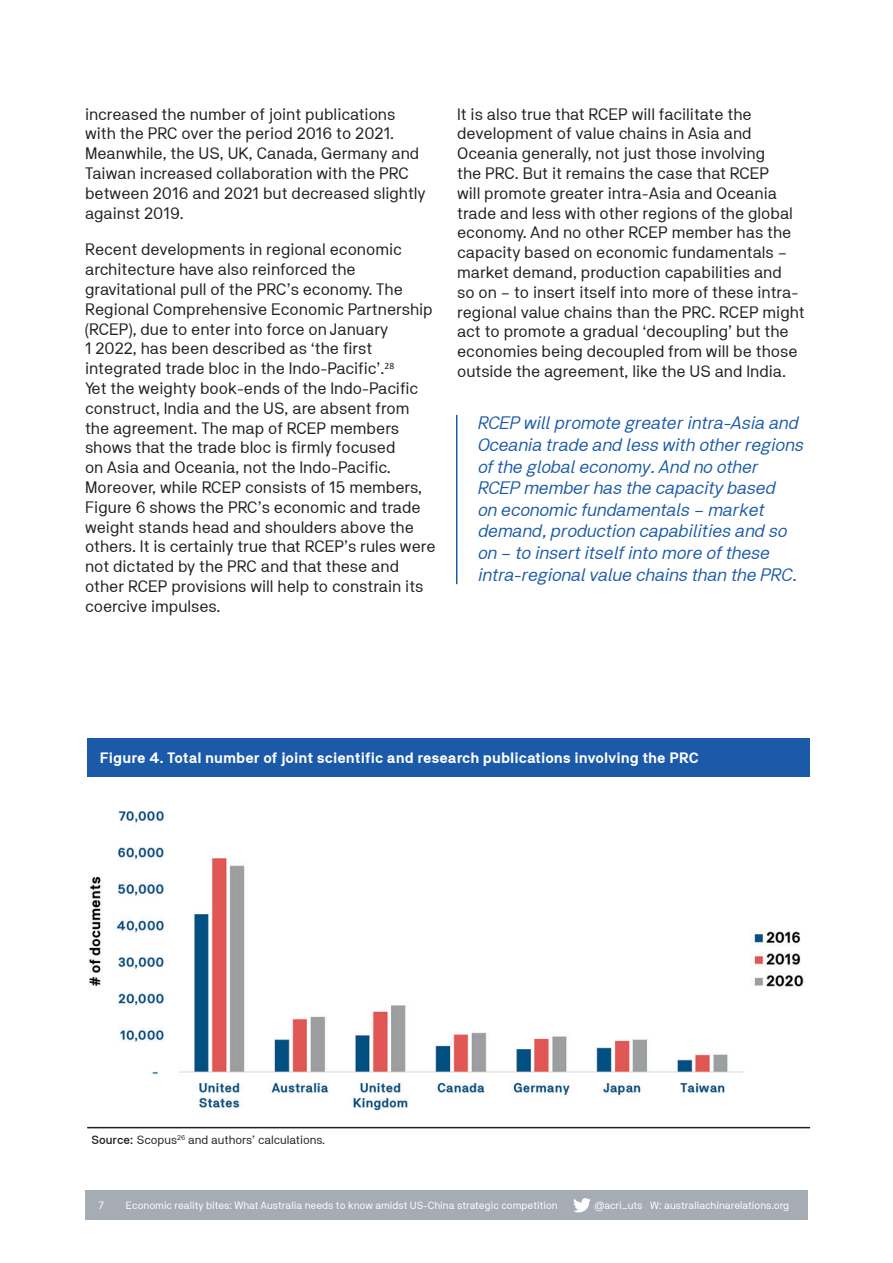
<style>
.page{position:relative;width:893px;height:1263px;background:#fff}
.page>*{position:absolute;margin:0;border:0;box-sizing:border-box;transform-origin:0 0}
.t1{font:italic 18px/21.6px "NB Akademie Std";color:#1b5aa9}
.t2{font:16.5px/19.8px "NB Akademie Std";color:#231f20}
.t3{font:700 15px "NB Akademie Std";color:#fff}
.t4{font:12px "NB Akademie Std";color:#231f20}
.t5{font:10.5px "NB Akademie Std";color:#fff}
.s1{font-weight:500}
</style>
<div class="page">
<div style="left:85px;top:1191px;width:723px;height:29px;background:#a6acb4"></div>
<svg style="left:573px;top:1198px;width:17px;height:14px"></svg>
<div style="left:87px;top:738px;width:723px;height:38px;background:#1b5aa9"></div>
<hr style="left:87px;top:1127px;width:723px;height:1px;background:#231f20">
<img style="left:88px;top:811px;width:716px;height:300px">
<hr style="left:456px;top:415px;width:1px;height:169px;background:#1b5aa9">
<p class="t2" style="left:85px;top:104px;width:342px">increased the number of joint publications with the PRC over the period 2016 to 2021.<br>Meanwhile, the US, UK, Canada, Germany and Taiwan increased collaboration with the PRC between 2016 and 2021 but decreased slightly against 2019.</p>
<p class="t2" style="left:85px;top:239px;width:352px">Recent developments in regional economic architecture have also reinforced the gravitational pull of the PRC’s economy. The Regional Comprehensive Economic Partnership (RCEP), due to enter into force on January<br>1 2022, has been described as ‘the first integrated trade bloc in the Indo-Pacific’.<sup>28<br></sup>Yet the weighty book-ends of the Indo-Pacific construct, India and the US, are absent from the agreement. The map of RCEP members shows that the trade bloc is firmly focused<br>on Asia and Oceania, not the Indo-Pacific.<br>Moreover, while RCEP consists of 15 members, Figure 6 shows the PRC’s economic and trade weight stands head and shoulders above the others. It is certainly true that RCEP’s rules were not dictated by the PRC and that these and other RCEP provisions will help to constrain its coercive impulses.</p>
<p class="t2" style="left:457px;top:104px;width:349px">It is also true that RCEP will facilitate the development of value chains in Asia and Oceania generally, not just those involving<br>the PRC. But it remains the case that RCEP<br>will promote greater intra-Asia and Oceania trade and less with other regions of the global economy. And no other RCEP member has the capacity based on economic fundamentals – market demand, production capabilities and<br>so on – to insert itself into more of these intra&shy;regional value chains than the PRC. RCEP might act to promote a gradual ‘decoupling’ but the economies being decoupled from will be those outside the agreement, like the US and India.</p>
<p class="t1" style="left:478px;top:412px;width:327px">RCEP will promote greater intra-Asia and Oceania trade and less with other regions of the global economy. And no other RCEP member has the capacity based<br>on economic fundamentals – market demand, production capabilities and so on – to insert itself into more of these intra-regional value chains than the PRC.</p>
<p class="t3" style="left:100px;top:749px;width:600px">Figure 4. Total number of joint scientific and research publications involving the PRC</p>
<p class="t4" style="left:91px;top:1133px;width:235px"><span class="s1">Source:</span> Scopus<sup>26</sup> and authors’ calculations.</p>
<p class="t5" style="left:98px;top:1200px;width:7px">7</p>
<p class="t5" style="left:126px;top:1200px;width:433px">Economic reality bites: What Australia needs to know amidst US-China strategic competition</p>
<p class="t5" style="left:594px;top:1200px;width:196px">@acri_uts W: australiachinarelations.org</p>
</div>
